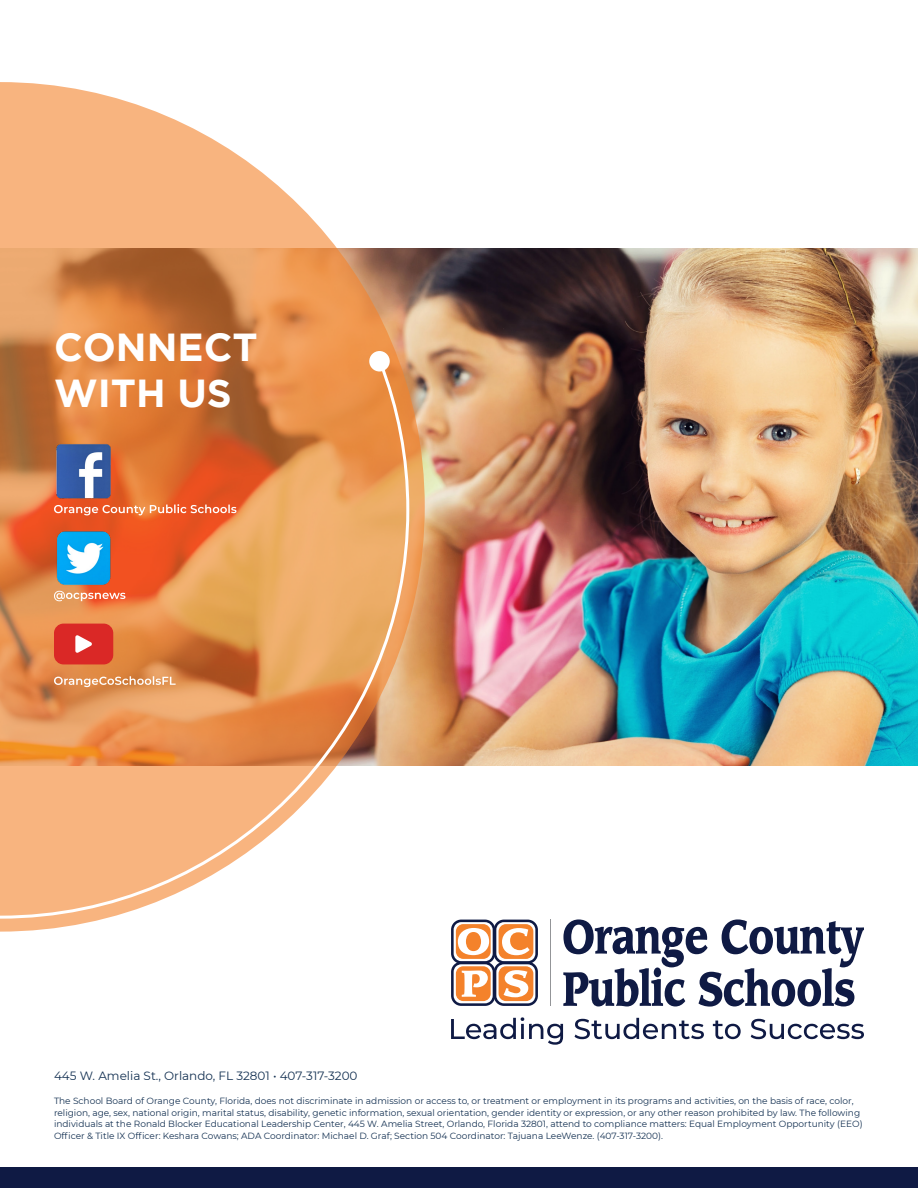
<style>
.page{position:relative;width:918px;height:1188px;background:#fff}
.page>*{position:absolute;margin:0;border:0;box-sizing:border-box;transform-origin:0 0}
.t1{font:700 39px/46.8px "Gotham";color:#fff}
.t2{font:12px "Montserrat";color:#143152}
.t3{font:9px/11.9px "Montserrat";color:#143152}
</style>
<div class="page">
<img style="left:425px;top:248px;width:493px;height:518px">
<svg style="left:0;top:82px;width:425px;height:850px"></svg>
<svg style="left:451px;top:920px;width:87px;height:86px"></svg>
<hr style="left:550px;top:919px;width:1px;height:87px;background:#939598">
<svg style="left:563px;top:919px;width:301px;height:88px"></svg>
<svg style="left:451px;top:1017px;width:413px;height:28px"></svg>
<svg style="left:0;top:358px;width:411px;height:562px;background:#e49e6b"></svg>
<div style="left:369px;top:351px;width:21px;height:21px;background:#fff;border-radius:50%"></div>
<div style="left:0;top:1167px;width:918px;height:21px;background:#0f1a44"></div>
<p class="t1" style="left:54px;top:322px;width:205px">CONNECT<br>WITH US</p>
<p class="t2" style="left:54px;top:1068px;width:305px">445 W. Amelia St., Orlando, FL 32801 • 407-317-3200</p>
<p class="t3" style="left:54px;top:1094px;width:810px">The School Board of Orange County, Florida, does not discriminate in admission or access to, or treatment or employment in its programs and activities, on the basis of race, color, religion, age, sex, national origin, marital status, disability, genetic information, sexual orientation, gender identity or expression, or any other reason prohibited by law. The following individuals at the Ronald Blocker Educational Leadership Center, 445 W. Amelia Street, Orlando, Florida 32801, attend to compliance matters: Equal Employment Opportunity (EEO)<br>Officer &amp; Title IX Officer: Keshara Cowans; ADA Coordinator: Michael D. Graf; Section 504 Coordinator: Tajuana LeeWenze. (407-317-3200).</p>
</div>
